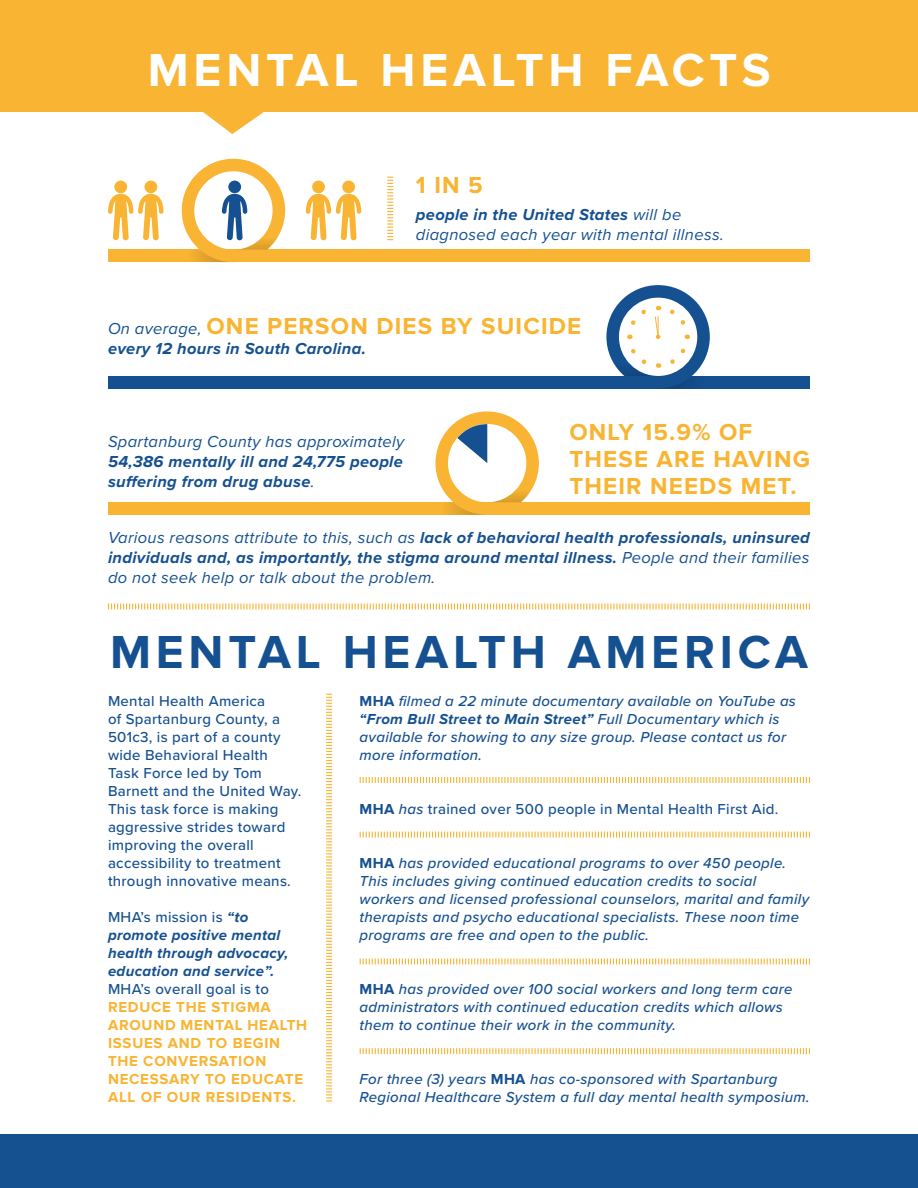
<style>
.page{position:relative;width:918px;height:1188px;background:#fff}
.page>*{position:absolute;margin:0;border:0;box-sizing:border-box;transform-origin:0 0}
.t1{font:700 48px "Proxima Nova";letter-spacing:.1em;color:#155091}
.t2{font:700 48px "Proxima Nova";letter-spacing:.1em;color:#fff}
.t3{font:700 24px/27px "Proxima Nova";letter-spacing:.05em;color:#f8b432}
.t4{font:italic 700 16.5px/19.8px "Proxima Nova";letter-spacing:.02em;color:#155091;text-align:justify}
.t5{font:italic 16.5px "Proxima Nova";letter-spacing:.02em;color:#155091}
.t6{font:italic 500 15px/18px "Proxima Nova";letter-spacing:.02em;color:#155091}
.t7{font:500 15px/18px "Proxima Nova";letter-spacing:.02em;color:#155091}
.t8{font:italic 700 15px/18px "Proxima Nova";letter-spacing:.02em;color:#155091}
.t9{font:700 15px/18px "Proxima Nova";letter-spacing:.05em;color:#f8b432}
.s1{font-weight:400}
.s2{font-weight:400;font-style:italic;font-size:16.5px;color:#155091}
.s3{font-weight:500;font-style:normal}
.s4{font-weight:700;font-style:normal}
.s5{font-weight:700}
.s6{font-style:italic}
</style>
<div class="page">
<div style="left:0;top:1134px;width:918px;height:54px;background:#155091"></div>
<svg style="left:203px;top:112px;width:61px;height:22px"></svg>
<div style="left:0;top:0;width:918px;height:112px;background:#f8b432"></div>
<div style="left:312px;top:181px;width:13px;height:12px;background:#f8b432;border-radius:50%"></div>
<div style="left:342px;top:181px;width:13px;height:12px;background:#f8b432;border-radius:50%"></div>
<svg style="left:306px;top:194px;width:55px;height:46px"></svg>
<div style="left:108px;top:250px;width:702px;height:12px;background:#f8b432"></div>
<svg style="left:108px;top:159px;width:177px;height:103px"></svg>
<div style="left:108px;top:376px;width:702px;height:12px;background:#155091"></div>
<div style="left:108px;top:502px;width:702px;height:13px;background:#f8b432"></div>
<svg style="left:387px;top:177px;width:6px;height:63px"></svg>
<svg style="left:108px;top:603px;width:702px;height:7px"></svg>
<svg style="left:360px;top:777px;width:450px;height:6px"></svg>
<svg style="left:360px;top:832px;width:450px;height:6px"></svg>
<svg style="left:360px;top:958px;width:450px;height:6px"></svg>
<svg style="left:360px;top:1048px;width:450px;height:6px"></svg>
<svg style="left:326px;top:694px;width:6px;height:408px"></svg>
<svg style="left:435px;top:411px;width:104px;height:104px"></svg>
<svg style="left:606px;top:285px;width:104px;height:103px"></svg>
<p class="t2" style="left:148px;top:42px;width:624px">MENTAL HEALTH FACTS</p>
<p class="t3" style="left:416px;top:172px;width:68px">1 IN 5</p>
<p class="t4" style="left:416px;top:205px;width:267px">people in the United States <span class="s1">will be</span></p>
<p class="t5" style="left:416px;top:222px;width:309px">diagnosed each year with mental illness.</p>
<p class="t3" style="left:108px;top:313px;width:475px"><span class="s2">On average,</span> ONE PERSON DIES BY SUICIDE</p>
<p class="t4" style="left:108px;top:338px;width:259px">every 12 hours in South Carolina.</p>
<p class="t4" style="left:108px;top:431px;width:298px"><span class="s1">Spartanburg County has approximately </span>54,386 mentally ill and 24,775 people suffering from drug abuse<span class="s1">.</span></p>
<p class="t3" style="left:569px;top:419px;width:242px">ONLY 15.9% OF<br>THESE ARE HAVING<br>THEIR NEEDS MET.</p>
<p class="t4" style="left:108px;top:528px;width:703px"><span class="s1">Various reasons attribute to this, such as</span> lack of behavioral health professionals, uninsured individuals and, as importantly, the stigma around mental illness. <span class="s1">People and their families do not seek help or talk about the problem.</span></p>
<p class="t1" style="left:110px;top:624px;width:699px">MENTAL HEALTH AMERICA</p>
<p class="t7" style="left:108px;top:691px;width:195px">Mental Health America<br>of Spartanburg County, a<br>501c3, is part of a county wide Behavioral Health<br>Task Force led by Tom<br>Barnett and the United Way.<br>This task force is making aggressive strides toward improving the overall accessibility to treatment through innovative means.</p>
<p class="t8" style="left:108px;top:907px;width:182px"><span class="s3">MHA’s mission is</span> “to promote positive mental health through advocacy, education and service”.<br><span class="s3">MHA’s overall goal is to</span></p>
<p class="t9" style="left:108px;top:998px;width:201px">REDUCE THE STIGMA<br>AROUND MENTAL HEALTH<br>ISSUES AND TO BEGIN<br>THE CONVERSATION<br>NECESSARY TO EDUCATE<br>ALL OF OUR RESIDENTS.</p>
<p class="t6" style="left:360px;top:691px;width:438px"><span class="s4">MHA</span> filmed a 22 minute documentary available on YouTube as <span class="s5">“From Bull Street to Main Street”</span> Full Documentary which is available for showing to any size group. Please contact us for more information.</p>
<p class="t7" style="left:360px;top:799px;width:420px"><span class="s5">MHA</span> <span class="s6">has</span> trained over 500 people in Mental Health First Aid.</p>
<p class="t6" style="left:360px;top:853px;width:451px"><span class="s4">MHA</span> has provided educational programs to over 450 people.<br>This includes giving continued education credits to social workers and licensed professional counselors, marital and family therapists and psycho educational specialists. These noon time programs are free and open to the public.</p>
<p class="t6" style="left:360px;top:979px;width:434px"><span class="s4">MHA</span> has provided over 100 social workers and long term care administrators with continued education credits which allows them to continue their work in the community.</p>
<p class="t6" style="left:360px;top:1069px;width:452px">For three (3) years <span class="s4">MHA</span> has co-sponsored with Spartanburg<br>Regional Healthcare System a full day mental health symposium.</p>
</div>
